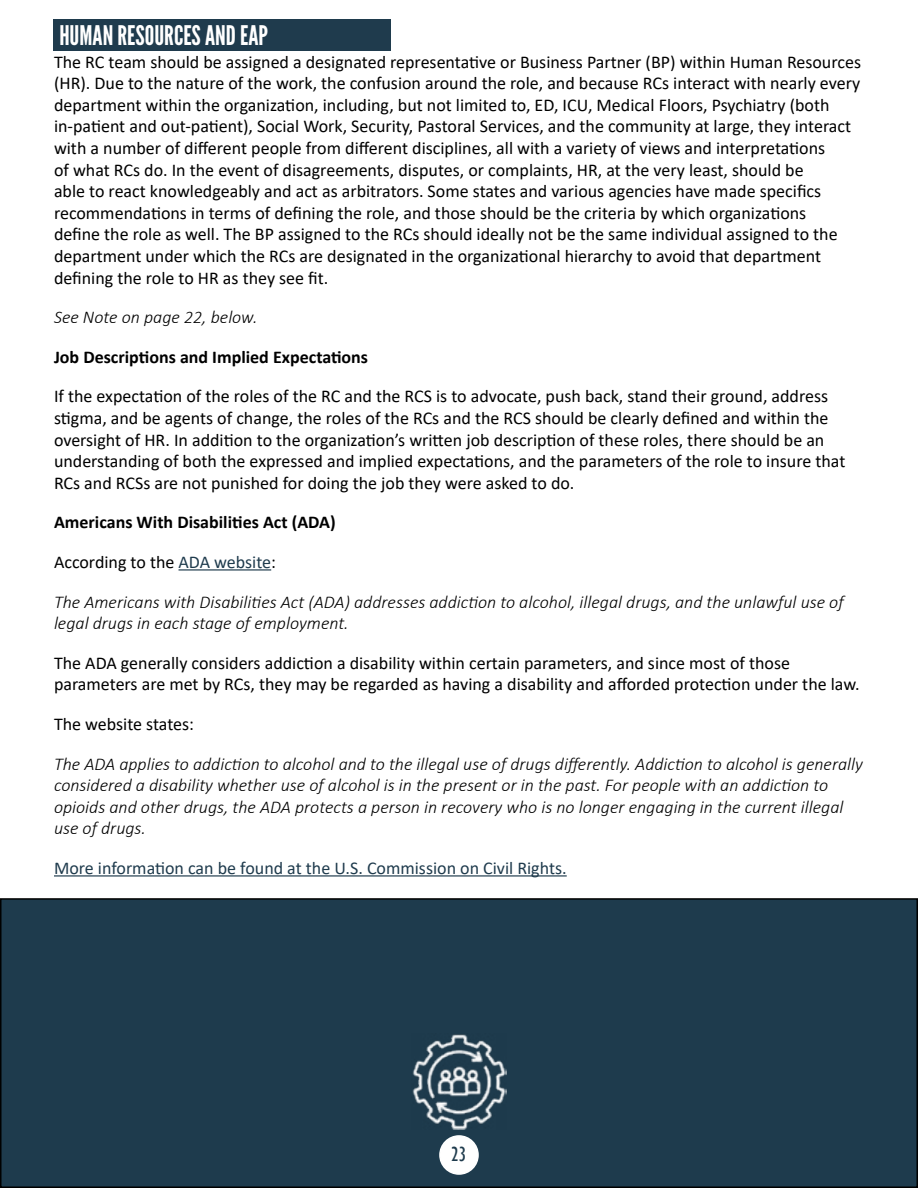
<style>
.page{position:relative;width:918px;height:1188px;background:#fff}
.page>*{position:absolute;margin:0;border:0;box-sizing:border-box;transform-origin:0 0}
.t1{font:27px "League Gothic";color:#fff}
.t2{font:condensed 21px "Gill Sans";color:#1f3b4d}
.t3{font:18px/21.6px "Calibri";color:#000}
.t4{font:italic 300 18px/21.6px "Calibri";color:#000}
.t5{font:700 18px "Calibri";color:#000}
.t6{font:18px "Calibri";color:#1f3b4d}
.s1{font-weight:400;font-style:normal}
.s2{font-weight:400;font-style:normal;color:#1f3b4d}
</style>
<div class="page">
<div style="left:53px;top:20px;width:338px;height:31px;background:#1f3b4d"></div>
<hr style="left:179px;top:569px;width:92px;height:2px;background:#1f3b4d">
<hr style="left:54px;top:875px;width:513px;height:2px;background:#1f3b4d">
<div style="left:1px;top:899px;width:916px;height:288px;background:#1e3b4d"></div>
<div style="left:0;top:898px;width:918px;height:290px;border:2px solid #000"></div>
<div style="left:440px;top:1136px;width:38px;height:38px;background:#fff;border-radius:50%"></div>
<div style="left:439px;top:1135px;width:40px;height:40px;border:2px solid #fff;border-radius:50%"></div>
<img style="left:412px;top:1034px;width:95px;height:95px">
<h1 class="t1" style="left:59px;top:20px;width:210px">HUMAN RESOURCES AND EAP</h1>
<p class="t3" style="left:54px;top:50px;width:809px">The RC team should be assigned a designated representative or Business Partner (BP) within Human Resources (HR). Due to the nature of the work, the confusion around the role, and because RCs interact with nearly every department within the organization, including, but not limited to, ED, ICU, Medical Floors, Psychiatry (both in-patient and out-patient), Social Work, Security, Pastoral Services, and the community at large, they interact with a number of different people from different disciplines, all with a variety of views and interpretations<br>of what RCs do. In the event of disagreements, disputes, or complaints, HR, at the very least, should be<br>able to react knowledgeably and act as arbitrators. Some states and various agencies have made specifics recommendations in terms of defining the role, and those should be the criteria by which organizations<br>define the role as well. The BP assigned to the RCs should ideally not be the same individual assigned to the department under which the RCs are designated in the organizational hierarchy to avoid that department defining the role to HR as they see fit.</p>
<p class="t4" style="left:54px;top:306px;width:205px">See Note on page 22, below.</p>
<p class="t5" style="left:54px;top:344px;width:316px">Job Descriptions and Implied Expectations</p>
<p class="t3" style="left:54px;top:385px;width:793px">If the expectation of the roles of the RC and the RCS is to advocate, push back, stand their ground, address stigma, and be agents of change, the roles of the RCs and the RCS should be clearly defined and within the oversight of HR. In addition to the organization’s written job description of these roles, there should be an understanding of both the expressed and implied expectations, and the parameters of the role to insure that RCs and RCSs are not punished for doing the job they were asked to do.</p>
<p class="t5" style="left:54px;top:510px;width:283px">Americans With Disabilities Act (ADA)</p>
<p class="t4" style="left:54px;top:542px;width:791px;line-height:39.6px"><span class="s1">According to the</span> <span class="s2">ADA website</span><span class="s1">:<br></span>The Americans with Disabilities Act (ADA) addresses addiction to alcohol, illegal drugs, and the unlawful use of</p>
<p class="t4" style="left:54px;top:612px;width:296px">legal drugs in each stage of employment.</p>
<p class="t3" style="left:54px;top:651px;width:807px">The ADA generally considers addiction a disability within certain parameters, and since most of those parameters are met by RCs, they may be regarded as having a disability and afforded protection under the law.</p>
<p class="t3" style="left:54px;top:713px;width:142px">The website states:</p>
<p class="t4" style="left:54px;top:753px;width:811px">The ADA applies to addiction to alcohol and to the illegal use of drugs differently. Addiction to alcohol is generally considered a disability whether use of alcohol is in the present or in the past. For people with an addiction to opioids and other drugs, the ADA protects a person in recovery who is no longer engaging in the current illegal use of drugs.</p>
<p class="t6" style="left:54px;top:855px;width:514px">More information can be found at the U.S. Commission on Civil Rights.</p>
<p class="t2" style="left:451px;top:1142px;width:17px">23</p>
</div>
